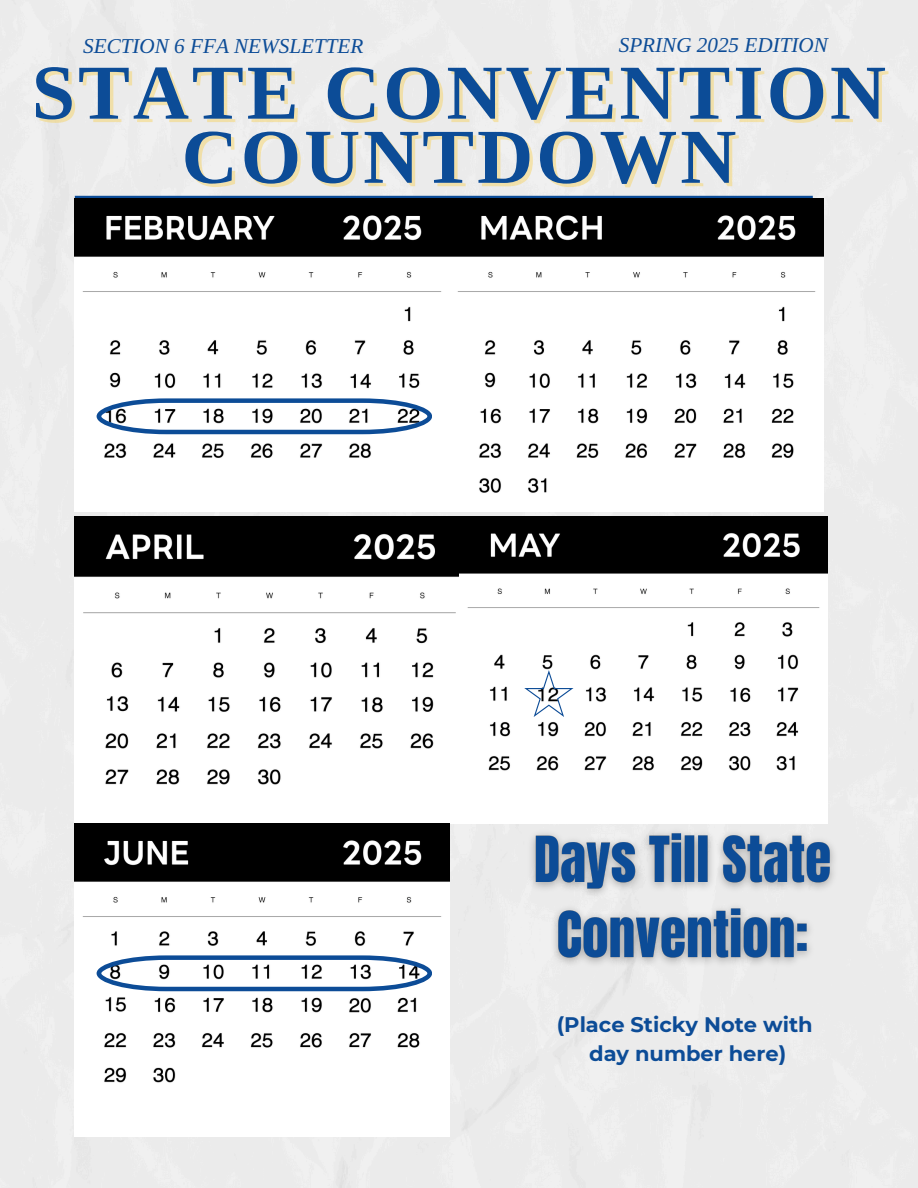
<style>
.page{position:relative;width:918px;height:1188px;background:#ebebeb}
.page>*{position:absolute;margin:0;border:0;box-sizing:border-box;transform-origin:0 0}
.t1{font:700 77.7px "Libra Serif Modern";letter-spacing:.04em;color:#0c4c97}
.t2{font:italic 21.15px "Libra Serif Modern";color:#0c4c97}
.t3{font:700 21px "Montserrat";color:#0c4c97}
</style>
<div class="page">
<svg style="left:75px;top:196px;width:738px;height:3px;background:#083264"></svg>
<img style="left:75px;top:199px;width:749px;height:312px">
<img style="left:75px;top:516px;width:384px;height:307px">
<img style="left:459px;top:516px;width:369px;height:307px">
<img style="left:75px;top:824px;width:374px;height:313px">
<svg style="left:97px;top:955px;width:335px;height:36px"></svg>
<svg style="left:524px;top:670px;width:50px;height:47px"></svg>
<svg style="left:97px;top:398px;width:335px;height:36px"></svg>
<img style="left:521px;top:822px;width:323px;height:154px">
<h3 class="t2" style="left:83px;top:34px;width:282px">SECTION 6 FFA NEWSLETTER</h3>
<p class="t2" style="left:619px;top:33px;width:211px">SPRING 2025 EDITION</p>
<h3 class="t1" style="left:32px;top:48px;width:856px">STATE CONVENTION</h3>
<h1 class="t1" style="left:182px;top:112px;width:556px">COUNTDOWN</h1>
<p class="t3" style="left:557px;top:1011px;width:257px">(Place Sticky Note with</p>
<p class="t3" style="left:589px;top:1041px;width:199px">day number here)</p>
</div>
